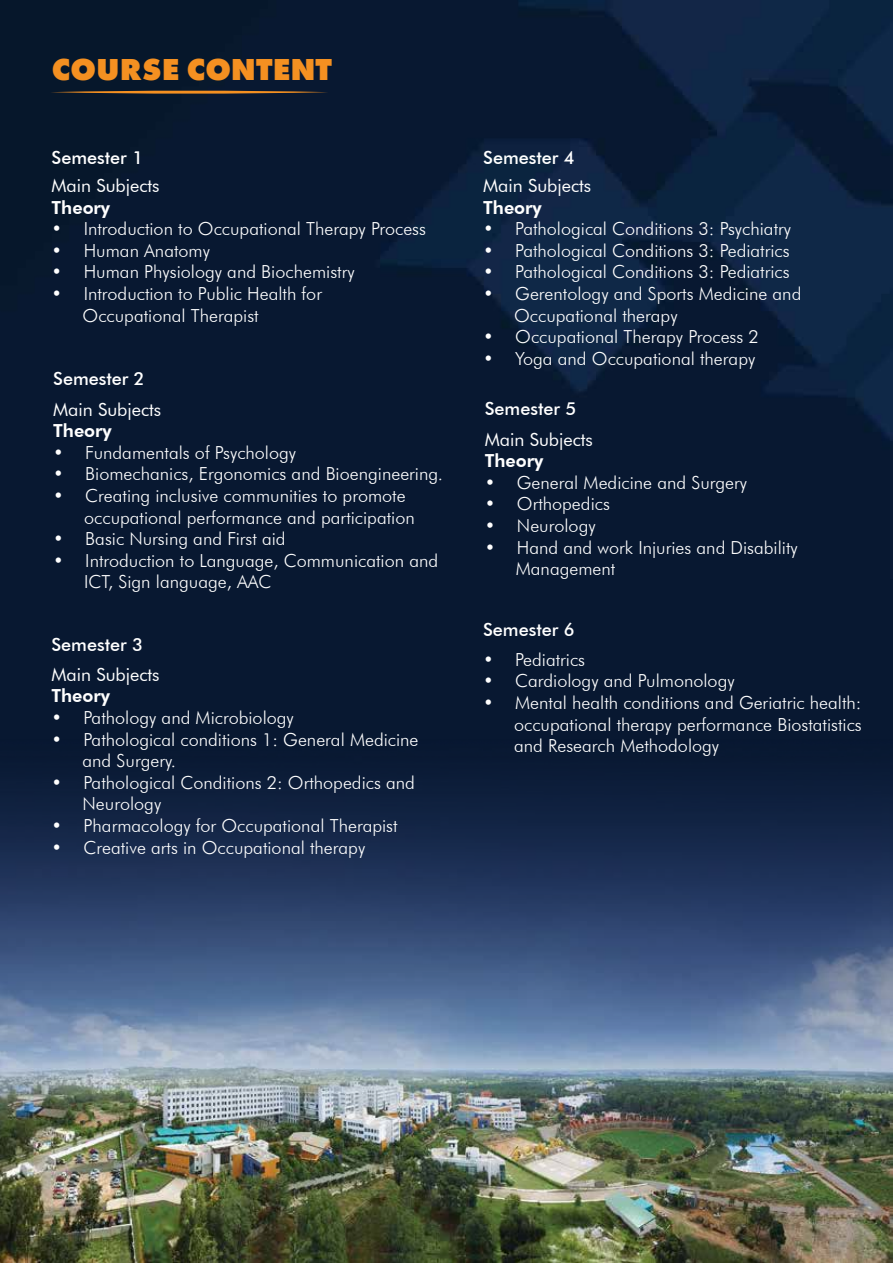
<style>
.page{position:relative;width:893px;height:1263px;background:#fff}
.page>*{position:absolute;margin:0;border:0;box-sizing:border-box;transform-origin:0 0}
.t1{font:800 31.5px "Futura Cyrillic";color:#f49021}
.t2{font:300 18px/21.6px "Futura BT";color:#fff}
.t3{font:18px "Futura BT";color:#fff}
.t4{font:500 18px "Futura BT";color:#fff}
.t5{font:800 18px "Futura BT";color:#fff}
</style>
<div class="page">
<img style="left:0;top:0;width:893px;height:739px">
<svg style="left:50px;top:90px;width:278px;height:4px"></svg>
<img style="left:0;top:739px;width:893px;height:524px">
<h1 class="t1" style="left:52px;top:50px;width:282px">COURSE CONTENT</h1>
<p class="t4" style="left:51px;top:146px;width:93px">Semester 1</p>
<p class="t3" style="left:51px;top:175px;width:110px">Main Subjects</p>
<p class="t5" style="left:51px;top:196px;width:60px">Theory</p>
<p class="t2" style="left:51px;top:218px;width:376px">• Introduction to Occupational Therapy Process</p>
<p class="t2" style="left:51px;top:239px;width:160px">• Human Anatomy</p>
<p class="t2" style="left:51px;top:261px;width:305px">• Human Physiology and Biochemistry</p>
<p class="t2" style="left:83px;top:283px;width:241px;text-indent:-31px">• Introduction to Public Health for<br>Occupational Therapist</p>
<p class="t4" style="left:53px;top:368px;width:93px">Semester 2</p>
<p class="t3" style="left:53px;top:398px;width:110px">Main Subjects</p>
<p class="t5" style="left:53px;top:420px;width:60px">Theory</p>
<p class="t2" style="left:53px;top:441px;width:245px">• Fundamentals of Psychology</p>
<p class="t2" style="left:53px;top:463px;width:391px">• Biomechanics, Ergonomics and Bioengineering.</p>
<p class="t2" style="left:84px;top:485px;width:332px;text-indent:-31px">• Creating inclusive communities to promote occupational performance and participation</p>
<p class="t2" style="left:53px;top:528px;width:234px">• Basic Nursing and First aid</p>
<p class="t2" style="left:84px;top:549px;width:355px;text-indent:-31px">• Introduction to Language, Communication and<br>ICT, Sign language, AAC</p>
<p class="t4" style="left:51px;top:633px;width:93px">Semester 3</p>
<p class="t3" style="left:51px;top:663px;width:110px">Main Subjects</p>
<p class="t5" style="left:51px;top:685px;width:60px">Theory</p>
<p class="t2" style="left:51px;top:706px;width:244px">• Pathology and Microbiology</p>
<p class="t2" style="left:83px;top:728px;width:338px;text-indent:-31px">• Pathological conditions 1: General Medicine and Surgery.</p>
<p class="t2" style="left:83px;top:771px;width:334px;text-indent:-31px">• Pathological Conditions 2: Orthopedics and<br>Neurology</p>
<p class="t2" style="left:51px;top:814px;width:348px">• Pharmacology for Occupational Therapist</p>
<p class="t2" style="left:51px;top:836px;width:315px">• Creative arts in Occupational therapy</p>
<p class="t4" style="left:483px;top:146px;width:93px">Semester 4</p>
<p class="t3" style="left:483px;top:175px;width:110px">Main Subjects</p>
<p class="t5" style="left:483px;top:196px;width:60px">Theory</p>
<p class="t2" style="left:483px;top:218px;width:309px">• Pathological Conditions 3: Psychiatry</p>
<p class="t2" style="left:483px;top:239px;width:308px">• Pathological Conditions 3: Pediatrics</p>
<p class="t2" style="left:483px;top:261px;width:308px">• Pathological Conditions 3: Pediatrics</p>
<p class="t2" style="left:514px;top:283px;width:289px;text-indent:-31px">• Gerentology and Sports Medicine and<br>Occupational therapy</p>
<p class="t2" style="left:483px;top:326px;width:277px">• Occupational Therapy Process 2</p>
<p class="t2" style="left:483px;top:347px;width:274px">• Yoga and Occupational therapy</p>
<p class="t4" style="left:485px;top:398px;width:93px">Semester 5</p>
<p class="t3" style="left:485px;top:428px;width:110px">Main Subjects</p>
<p class="t5" style="left:485px;top:450px;width:60px">Theory</p>
<p class="t2" style="left:485px;top:471px;width:264px">• General Medicine and Surgery</p>
<p class="t2" style="left:485px;top:493px;width:127px">• Orthopedics</p>
<p class="t2" style="left:485px;top:515px;width:112px">• Neurology</p>
<p class="t2" style="left:516px;top:536px;width:283px;text-indent:-31px">• Hand and work Injuries and Disability<br>Management</p>
<p class="t4" style="left:483px;top:618px;width:93px">Semester 6</p>
<p class="t2" style="left:483px;top:648px;width:104px">• Pediatrics</p>
<p class="t2" style="left:483px;top:670px;width:253px">• Cardiology and Pulmonology</p>
<p class="t2" style="left:514px;top:692px;width:349px;text-align:justify;text-indent:-31px">• Mental health conditions and Geriatric health: occupational therapy performance Biostatistics and Research Methodology</p>
</div>
